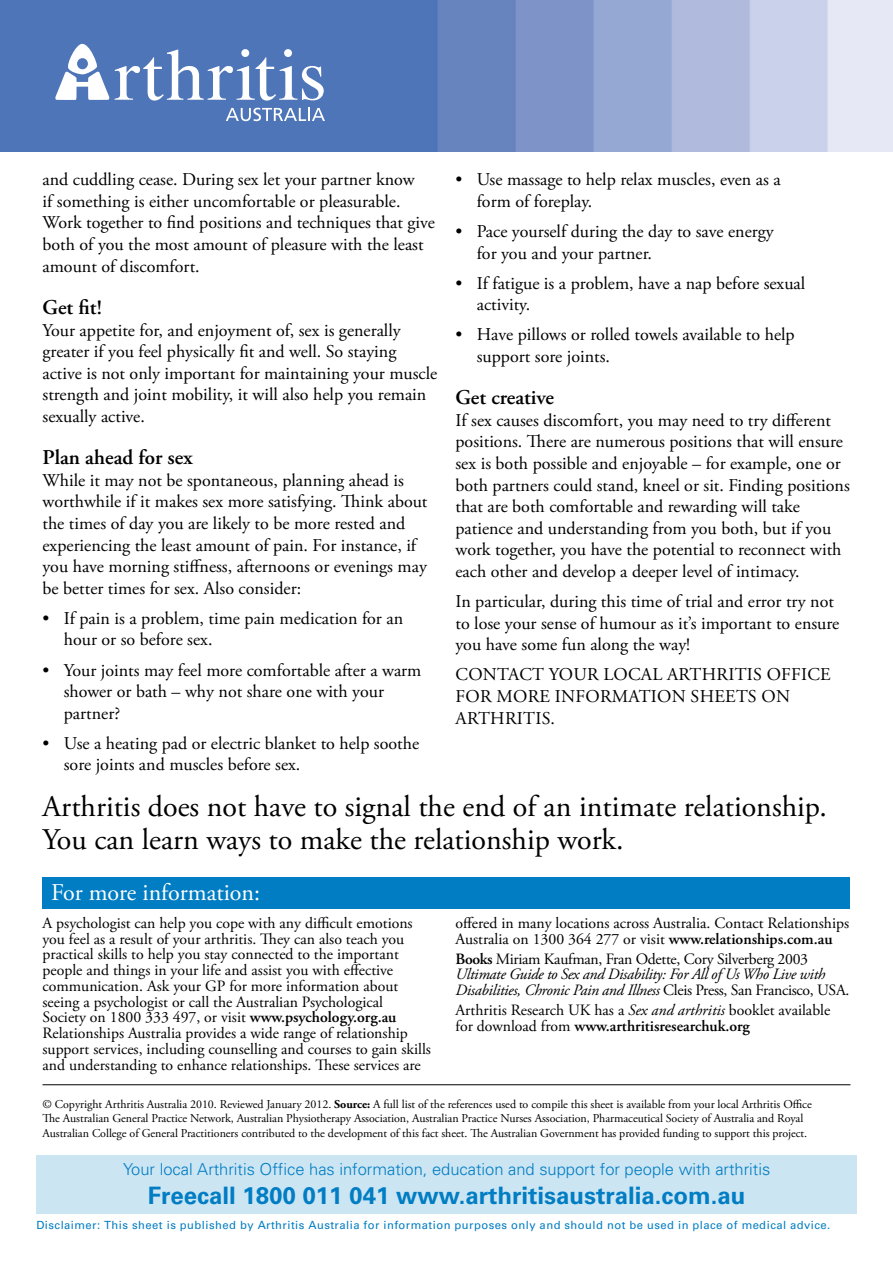
<style>
.page{position:relative;width:893px;height:1263px;background:#fff}
.page>*{position:absolute;margin:0;border:0;box-sizing:border-box;transform-origin:0 0}
.t1{font:30px/32.7px "Adobe Garamond Pro";color:#000}
.t2{font:700 24px "Univers";color:#007dc3}
.t3{font:24px "Adobe Garamond Pro";color:#fff}
.t4{font:600 21px "Adobe Garamond Pro";color:#000}
.t5{font:18px/21.6px "Adobe Garamond Pro";color:#000}
.t6{font:300 16.5px "Univers";color:#007dc3}
.t7{font:15.75px/15.8px "Adobe Garamond Pro";color:#000}
.t8{font:italic 15.75px/15.8px "Adobe Garamond Pro";letter-spacing:-.02em;color:#000}
.t9{font:12px/14.4px "Adobe Garamond Pro";letter-spacing:-.005em;color:#000}
.t10{font:11.25px "Univers";letter-spacing:.04em;color:#007dc3}
.s1{font-weight:600}
.s2{font-weight:600;font-style:normal}
.s3{font-style:normal}
.s4{font-style:italic}
.s5{font-weight:700}
</style>
<div class="page">
<hr style="left:43px;top:1084px;width:807px;height:1px;background:#000">
<div style="left:43px;top:877px;width:807px;height:31px;background:#007dc3"></div>
<img style="left:0;top:0;width:893px;height:152px">
<svg style="left:55px;top:44px;width:269px;height:57px"></svg>
<svg style="left:226px;top:108px;width:99px;height:13px"></svg>
<div style="left:36px;top:1155px;width:821px;height:59px;background:#cce5f3"></div>
<p class="t5" style="left:43px;top:169px;width:394px">and cuddling cease. During sex let your partner know<br>if something is either uncomfortable or pleasurable.<br>Work together to find positions and techniques that give both of you the most amount of pleasure with the least amount of discomfort.</p>
<p class="t4" style="left:43px;top:295px;width:61px">Get fit!</p>
<p class="t5" style="left:43px;top:320px;width:396px">Your appetite for, and enjoyment of, sex is generally greater if you feel physically fit and well. So staying active is not only important for maintaining your muscle strength and joint mobility, it will also help you remain sexually active.</p>
<p class="t4" style="left:43px;top:445px;width:152px">Plan ahead for sex</p>
<p class="t5" style="left:43px;top:470px;width:386px">While it may not be spontaneous, planning ahead is worthwhile if it makes sex more satisfying. Think about the times of day you are likely to be more rested and experiencing the least amount of pain. For instance, if you have morning stiffness, afternoons or evenings may be better times for sex. Also consider:</p>
<p class="t5" style="left:64px;top:608px;width:341px;text-indent:-21px">• If pain is a problem, time pain medication for an hour or so before sex.</p>
<p class="t5" style="left:64px;top:660px;width:359px;text-indent:-21px">• Your joints may feel more comfortable after a warm shower or bath – why not share one with your partner?</p>
<p class="t5" style="left:64px;top:733px;width:357px;text-indent:-21px">• Use a heating pad or electric blanket to help soothe sore joints and muscles before sex.</p>
<p class="t5" style="left:477px;top:169px;width:306px;text-indent:-21px">• Use massage to help relax muscles, even as a form of foreplay.</p>
<p class="t5" style="left:477px;top:221px;width:298px;text-indent:-21px">• Pace yourself during the day to save energy for you and your partner.</p>
<p class="t5" style="left:477px;top:273px;width:330px;text-indent:-21px">• If fatigue is a problem, have a nap before sexual activity.</p>
<p class="t5" style="left:477px;top:324px;width:319px;text-indent:-21px">• Have pillows or rolled towels available to help support sore joints.</p>
<p class="t4" style="left:455px;top:385px;width:100px">Get creative</p>
<p class="t5" style="left:455px;top:410px;width:396px">If sex causes discomfort, you may need to try different positions. There are numerous positions that will ensure sex is both possible and enjoyable – for example, one or both partners could stand, kneel or sit. Finding positions that are both comfortable and rewarding will take patience and understanding from you both, but if you work together, you have the potential to reconnect with each other and develop a deeper level of intimacy.</p>
<p class="t5" style="left:455px;top:591px;width:385px">In particular, during this time of trial and error try not to lose your sense of humour as it’s important to ensure you have some fun along the way!</p>
<p class="t5" style="left:456px;top:664px;width:55px">Contact</p>
<p class="t5" style="left:549px;top:664px;width:14px">your</p>
<p class="t5" style="left:603px;top:664px;width:13px">local</p>
<p class="t5" style="left:667px;top:664px;width:23px">Arthritis</p>
<p class="t5" style="left:767px;top:664px;width:26px">Office</p>
<p class="t5" style="left:456px;top:686px;width:14px">for</p>
<p class="t5" style="left:496px;top:686px;width:15px">more</p>
<p class="t5" style="left:555px;top:686px;width:34px">informatio</p>
<p class="t5" style="left:672px;top:686px;width:31px">n sheets</p>
<p class="t5" style="left:761px;top:686px;width:30px">o n</p>
<p class="t5" style="left:456px;top:708px;width:12px">arthritis</p>
<p class="t5" style="left:551px;top:708px;width:6px">.</p>
<h1 class="t1" style="left:43px;top:791px;width:786px">Arthritis does not have to signal the end of an intimate relationship.<br>You can learn ways to make the relationship work.</h1>
<h2 class="t3" style="left:51px;top:878px;width:211px">For more information:</h2>
<p class="t7" style="left:43px;top:915px;width:390px">A psychologist can help you cope with any difficult emotions you feel as a result of your arthritis. They can also teach you practical skills to help you stay connected to the important people and things in your life and assist you with effective communication. Ask your GP for more information about seeing a psychologist or call the Australian Psychological<br>Society on 1800 333 497, or visit <span class="s1">www.psychology.org.au </span>Relationships Australia provides a wide range of relationship support services, including counselling and courses to gain skills and understanding to enhance relationships. These services are</p>
<p class="t7" style="left:455px;top:915px;width:395px">offered in many locations across Australia. Contact Relationships<br>Australia on 1300 364 277 or visit <span class="s1">www.relationships.com.au</span></p>
<p class="t8" style="left:455px;top:951px;width:395px"><span class="s2">Books</span> <span class="s3">Miriam Kaufman, Fran Odette, Cory Silverberg 2003<br></span>Ultimate Guide to Sex and Disability: For All of Us Who Live with<br>Disabilities, Chronic Pain and Illness <span class="s3">Cleis Press, San Francisco, USA.</span></p>
<p class="t7" style="left:455px;top:1003px;width:376px">Arthritis Research UK has a <span class="s4">Sex and arthritis</span> booklet available for download from <span class="s1">www.arthritisresearchuk.org</span></p>
<p class="t9" style="left:43px;top:1097px;width:771px">© Copyright Arthritis Australia 2010. Reviewed January 2012. <span class="s5">Source:</span> A full list of the references used to compile this sheet is available from your local Arthritis Office<br>The Australian General Practice Network, Australian Physiotherapy Association, Australian Practice Nurses Association, Pharmaceutical Society of Australia and Royal<br>Australian College of General Practitioners contributed to the development of this fact sheet. The Australian Government has provided funding to support this project.</p>
<p class="t6" style="left:123px;top:1159px;width:649px">Your local Arthritis Office has information, education and support for people with arthritis</p>
<h2 class="t2" style="left:148px;top:1181px;width:599px">Freecall 1800 011 041 www.arthritisaustralia.com.au</h2>
<p class="t10" style="left:36px;top:1218px;width:795px">Disclaimer: This sheet is published by Arthritis Australia for information purposes only and should not be used in place of medical advice.</p>
</div>
